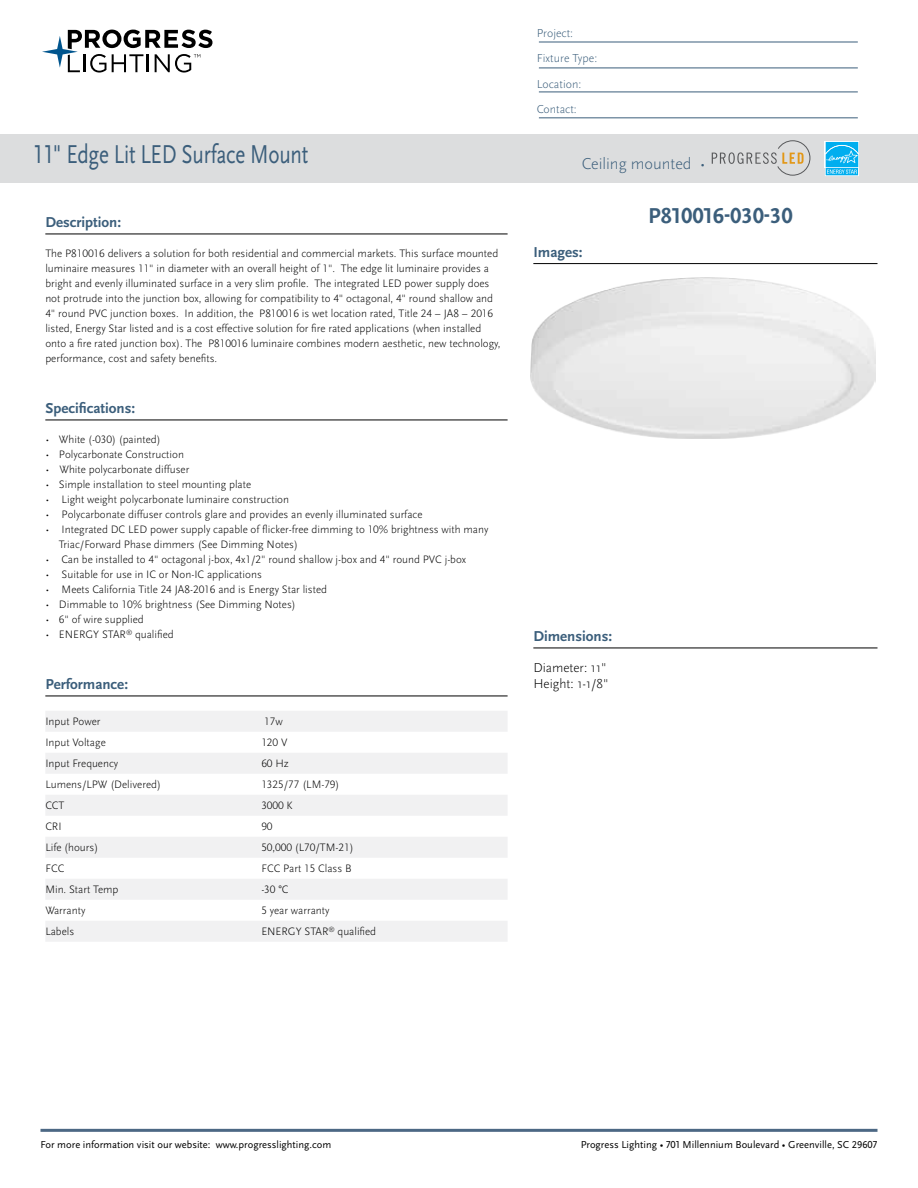
<style>
.page{position:relative;width:918px;height:1188px;background:#fff}
.page>*{position:absolute;margin:0;border:0;box-sizing:border-box;transform-origin:0 0}
.t1{font:27px "Scala Sans Pro";letter-spacing:-.01em;color:#3b5e7b;scale:.78 1}
.t2{font:700 22.5px "Scala Sans Pro";color:#3b5e7b}
.t3{font:300 16.5px "Scala Sans Pro";color:#3b5e7b}
.t4{font:700 15px "Scala Sans Pro";color:#3b5e7b}
.t5{font:300 13.5px/16.2px "Scala Sans Pro";color:#000}
.t6{font:300 12px/25.5px "Scala Sans Pro";color:#3b5e7b}
.t7{font:300 11.25px/15px "Scala Sans Pro";color:#000}
.t8{font:10.5px "Scala Sans Pro";color:#000}
</style>
<div class="page">
<svg style="left:42px;top:30px;width:170px;height:43px"></svg>
<hr style="left:40px;top:1129px;width:838px;height:3px;background:#4c6884">
<hr style="left:539px;top:42px;width:319px;height:1px;background:#3b5e7b">
<hr style="left:539px;top:68px;width:319px;height:1px;background:#3b5e7b">
<hr style="left:539px;top:92px;width:319px;height:1px;background:#3b5e7b">
<hr style="left:539px;top:118px;width:319px;height:1px;background:#3b5e7b">
<hr style="left:533px;top:263px;width:344px;height:1px;background:#000">
<hr style="left:45px;top:234px;width:463px;height:1px;background:#000">
<hr style="left:45px;top:420px;width:463px;height:1px;background:#000">
<hr style="left:45px;top:696px;width:463px;height:1px;background:#000">
<div style="left:45px;top:711px;width:463px;height:21px;background:#f1f1f2"></div>
<div style="left:45px;top:753px;width:463px;height:21px;background:#f1f1f2"></div>
<div style="left:45px;top:795px;width:463px;height:21px;background:#f1f1f2"></div>
<div style="left:45px;top:837px;width:463px;height:21px;background:#f1f1f2"></div>
<div style="left:45px;top:879px;width:463px;height:21px;background:#f1f1f2"></div>
<div style="left:45px;top:921px;width:463px;height:21px;background:#f1f1f2"></div>
<div style="left:0;top:134px;width:918px;height:49px;background:#dcddde"></div>
<img style="left:530px;top:278px;width:346px;height:160px">
<svg style="left:712px;top:141px;width:98px;height:34px"></svg>
<hr style="left:533px;top:648px;width:344px;height:1px;background:#000">
<div style="left:825px;top:141px;width:34px;height:27px;background:#f2fafe"></div>
<svg style="left:825px;top:142px;width:34px;height:34px"></svg>
<h1 class="t1" style="left:32px;top:139px;width:355px">11" Edge Lit LED Surface Mount</h1>
<h3 class="t4" style="left:45px;top:213px;width:77px">Description:</h3>
<p class="t7" style="left:45px;top:246px;width:457px">The P810016 delivers a solution for both residential and commercial markets. This surface mounted luminaire measures 11" in diameter with an overall height of 1". The edge lit luminaire provides a bright and evenly illuminated surface in a very slim profile. The integrated LED power supply does not protrude into the junction box, allowing for compatibility to 4" octagonal, 4" round shallow and 4" round PVC junction boxes. In addition, the P810016 is wet location rated, Title 24 – JA8 – 2016 listed, Energy Star listed and is a cost effective solution for fire rated applications (when installed onto a fire rated junction box). The P810016 luminaire combines modern aesthetic, new technology, performance, cost and safety benefits.</p>
<h3 class="t4" style="left:45px;top:399px;width:91px">Specifications:</h3>
<p class="t7" style="left:45px;top:432px;width:117px">• White (-030) (painted)</p>
<p class="t7" style="left:45px;top:447px;width:140px">• Polycarbonate Construction</p>
<p class="t7" style="left:45px;top:462px;width:145px">• White polycarbonate diffuser</p>
<p class="t7" style="left:45px;top:477px;width:207px">• Simple installation to steel mounting plate</p>
<p class="t7" style="left:45px;top:492px;width:245px">• Light weight polycarbonate luminaire construction</p>
<p class="t7" style="left:45px;top:507px;width:379px">• Polycarbonate diffuser controls glare and provides an evenly illuminated surface</p>
<p class="t7" style="left:59px;top:522px;width:431px;text-indent:-14px">• Integrated DC LED power supply capable of flicker-free dimming to 10% brightness with many<br>Triac/Forward Phase dimmers (See Dimming Notes)</p>
<p class="t7" style="left:45px;top:552px;width:422px">• Can be installed to 4" octagonal j-box, 4x1/2" round shallow j-box and 4" round PVC j-box</p>
<p class="t7" style="left:45px;top:567px;width:218px">• Suitable for use in IC or Non-IC applications</p>
<p class="t7" style="left:45px;top:582px;width:283px">• Meets California Title 24 JA8-2016 and is Energy Star listed</p>
<p class="t7" style="left:45px;top:597px;width:252px">• Dimmable to 10% brightness (See Dimming Notes)</p>
<p class="t7" style="left:45px;top:612px;width:100px">• 6" of wire supplied</p>
<p class="t7" style="left:45px;top:627px;width:130px">• ENERGY STAR<sup>®</sup> qualified</p>
<h3 class="t4" style="left:45px;top:675px;width:84px">Performance:</h3>
<p class="t7" style="left:45px;top:714px;width:57px">Input Power</p>
<p class="t7" style="left:264px;top:714px;width:20px">17w</p>
<p class="t7" style="left:45px;top:735px;width:62px">Input Voltage</p>
<p class="t7" style="left:261px;top:735px;width:28px">120 V</p>
<p class="t7" style="left:45px;top:756px;width:74px">Input Frequency</p>
<p class="t7" style="left:261px;top:756px;width:29px">60 Hz</p>
<p class="t7" style="left:45px;top:777px;width:117px">Lumens/LPW (Delivered)</p>
<p class="t7" style="left:261px;top:777px;width:80px">1325/77 (LM-79)</p>
<p class="t7" style="left:45px;top:798px;width:21px">CCT</p>
<p class="t7" style="left:261px;top:798px;width:33px">3000 K</p>
<p class="t7" style="left:45px;top:819px;width:18px">CRI</p>
<p class="t7" style="left:261px;top:819px;width:13px">90</p>
<p class="t7" style="left:45px;top:840px;width:54px">Life (hours)</p>
<p class="t7" style="left:261px;top:840px;width:94px">50,000 (L70/TM-21)</p>
<p class="t7" style="left:45px;top:861px;width:21px">FCC</p>
<p class="t7" style="left:261px;top:861px;width:92px">FCC Part 15 Class B</p>
<p class="t7" style="left:45px;top:882px;width:75px">Min. Start Temp</p>
<p class="t7" style="left:261px;top:882px;width:29px">-30 °C</p>
<p class="t7" style="left:45px;top:903px;width:42px">Warranty</p>
<p class="t7" style="left:261px;top:903px;width:70px">5 year warranty</p>
<p class="t7" style="left:45px;top:924px;width:30px">Labels</p>
<p class="t7" style="left:261px;top:924px;width:116px">ENERGY STAR<sup>®</sup> qualified</p>
<p class="t6" style="left:537px;top:20px;width:62px">Project:<br>Fixture Type:<br>Location:<br>Contact:</p>
<h3 class="t3" style="left:582px;top:154px;width:125px">Ceiling mounted •</h3>
<h2 class="t2" style="left:648px;top:202px;width:146px">P810016-030-30</h2>
<h3 class="t4" style="left:533px;top:243px;width:51px">Images:</h3>
<h3 class="t4" style="left:533px;top:627px;width:80px">Dimensions:</h3>
<p class="t5" style="left:533px;top:660px;width:77px">Diameter: 11"<br>Height: 1-1/8"</p>
<p class="t8" style="left:40px;top:1139px;width:292px">For more information visit our website: www.progresslighting.com</p>
<p class="t8" style="left:581px;top:1138px;width:298px">Progress Lighting • 701 Millennium Boulevard • Greenville, SC 29607</p>
</div>
